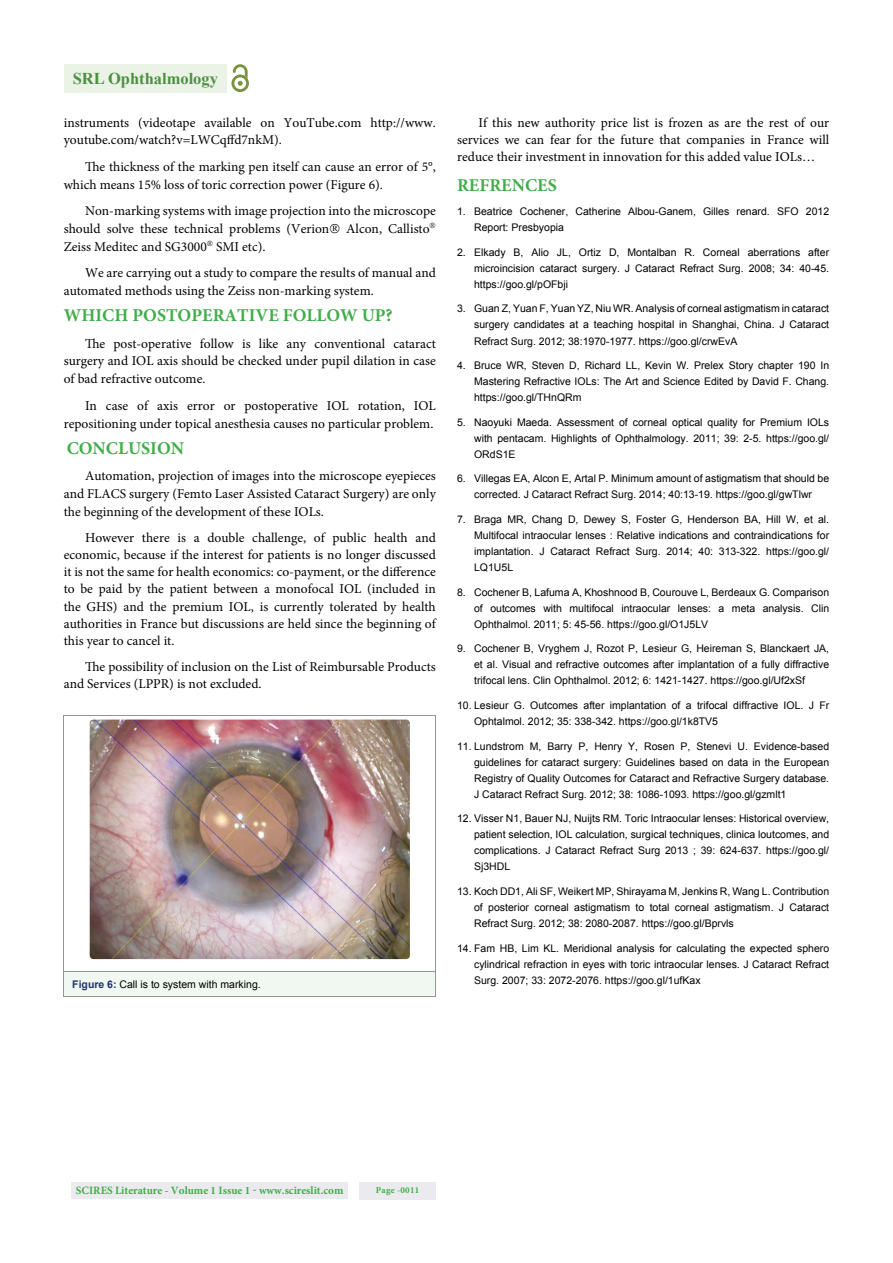
<style>
.page{position:relative;width:893px;height:1263px;background:#fff}
.page>*{position:absolute;margin:0;border:0;box-sizing:border-box;transform-origin:0 0}
.t1{font:700 18px "Minion Pro";color:#41ad49}
.t2{font:700 16.5px "Times New Roman";color:#4d9041}
.t3{font:13.5px/17.2px "Minion Pro";color:#000}
.t4{font:700 11.25px "Minion Pro";color:#41ad49}
.t5{font:10.5px/16px "Arial";color:#000;text-align:justify}
.t6{font:700 9px "Minion Pro";letter-spacing:.03em;color:#41ad49}
.s1{font-weight:700;color:#20336c}
</style>
<div class="page">
<div style="left:64px;top:64px;width:163px;height:28px;background:#eaf3e6"></div>
<img style="left:233px;top:64px;width:5px;height:9px">
<img style="left:231px;top:75px;width:18px;height:17px">
<svg style="left:238px;top:64px;width:10px;height:22px"></svg>
<div style="left:72px;top:1182px;width:276px;height:17px;background:#ebeaef"></div>
<div style="left:359px;top:1182px;width:77px;height:17px;background:#ebeaef"></div>
<div style="left:64px;top:972px;width:372px;height:25px;background:#f0f8f1"></div>
<hr style="left:64px;top:715px;width:1px;height:257px;background:#939598">
<hr style="left:64px;top:996px;width:372px;height:1px;background:#939598">
<img style="left:90px;top:720px;width:320px;height:239px;border-radius:4px">
<h2 class="t2" style="left:73px;top:69px;width:147px">SRL Ophthalmology</h2>
<p class="t3" style="left:64px;top:114px;width:374px;line-height:17.9px">instruments (videotape available on YouTube.com http://www. youtube.com/watch?v=LWCqffd7nkM).</p>
<p class="t3" style="left:64px;top:159px;width:374px;line-height:17.9px;text-indent:21px">The thickness of the marking pen itself can cause an error of 5°, which means 15% loss of toric correction power (Figure 6).</p>
<p class="t3" style="left:64px;top:203px;width:374px;line-height:17.9px;text-indent:21px">Non-marking systems with image projection into the microscope should solve these technical problems (Verion</p>
<p class="t3" style="left:346px;top:221px;width:85px">Alcon, Callisto</p>
<p class="t3" style="left:85px;top:234px;width:352px;line-height:26.4px;text-indent:-21px">Zeiss Meditec and SG3000 SMI etc).<br>We are carrying out a study to compare the results of manual and</p>
<p class="t3" style="left:64px;top:283px;width:312px">automated methods using the Zeiss non-marking system.</p>
<h1 class="t1" style="left:64px;top:308px;width:330px">WHICH POSTOPERATIVE FOLLOW UP?</h1>
<p class="t3" style="left:64px;top:335px;width:374px;line-height:17.9px;text-align:justify;text-indent:21px">The post-operative follow is like any conventional cataract surgery and IOL axis should be checked under pupil dilation in case of bad refractive outcome.</p>
<p class="t3" style="left:64px;top:397px;width:374px;line-height:17.9px;text-align:right">In case of axis error or postoperative IOL rotation, IOL repositioning under topical anesthesia causes no particular problem.</p>
<h1 class="t1" style="left:67px;top:441px;width:119px">CONCLUSION</h1>
<p class="t3" style="left:64px;top:468px;width:374px;line-height:17.9px;text-align:justify;text-indent:21px">Automation, projection of images into the microscope eyepieces and FLACS surgery (Femto Laser Assisted Cataract Surgery) are only the beginning of the development of these IOLs.</p>
<p class="t3" style="left:64px;top:530px;width:374px;text-align:justify;text-indent:21px">However there is a double challenge, of public health and economic, because if the interest for patients is no longer discussed it is not the same for health economics: co-payment, or the difference to be paid by the patient between a monofocal IOL (included in the GHS) and the premium IOL, is currently tolerated by health authorities in France but discussions are held since the beginning of this year to cancel it.</p>
<p class="t3" style="left:64px;top:659px;width:374px;text-indent:21px">The possibility of inclusion on the List of Reimbursable Products and Services (LPPR) is not excluded.</p>
<p class="t5" style="left:72px;top:976px;width:190px"><span class="s1">Figure 6:</span> Call is to system with marking.</p>
<p class="t3" style="left:457px;top:115px;width:374px;text-align:justify;text-indent:21px">If this new authority price list is frozen as are the rest of our services we can fear for the future that companies in France will reduce their investment in innovation for this added value IOLs…</p>
<h1 class="t1" style="left:457px;top:178px;width:101px">REFRENCES</h1>
<p class="t5" style="left:474px;top:203px;width:357px;text-indent:-17px">1. Beatrice Cochener, Catherine Albou-Ganem, Gilles renard. SFO 2012<br>Report: Presbyopia</p>
<p class="t5" style="left:474px;top:244px;width:357px;text-indent:-17px">2. Elkady B, Alio JL, Ortiz D, Montalban R. Corneal aberrations after microincision cataract surgery. J Cataract Refract Surg. 2008; 34: 40-45. https://goo.gl/pOFbji</p>
<p class="t5" style="left:474px;top:301px;width:357px;text-indent:-17px">3. Guan Z, Yuan F, Yuan YZ, Niu WR. Analysis of corneal astigmatism in cataract surgery candidates at a teaching hospital in Shanghai, China. J Cataract Refract Surg. 2012; 38:1970-1977. https://goo.gl/crwEvA</p>
<p class="t5" style="left:474px;top:357px;width:357px;text-indent:-17px">4. Bruce WR, Steven D, Richard LL, Kevin W. Prelex Story chapter 190 In Mastering Refractive IOLs: The Art and Science Edited by David F. Chang. https://goo.gl/THnQRm</p>
<p class="t5" style="left:474px;top:414px;width:357px;text-indent:-17px">5. Naoyuki Maeda. Assessment of corneal optical quality for Premium IOLs with pentacam. Highlights of Ophthalmology. 2011; 39: 2-5. https://goo.gl/ ORdS1E</p>
<p class="t5" style="left:457px;top:471px;width:374px;text-align:center">6. Villegas EA, Alcon E, Artal P. Minimum amount of astigmatism that should be corrected. J Cataract Refract Surg. 2014; 40:13-19. https://goo.gl/gwTlwr</p>
<p class="t5" style="left:474px;top:511px;width:357px;text-indent:-17px">7. Braga MR, Chang D, Dewey S, Foster G, Henderson BA, Hill W, et al.<br>Multifocal intraocular lenses : Relative indications and contraindications for implantation. J Cataract Refract Surg. 2014; 40: 313-322. https://goo.gl/ LQ1U5L</p>
<p class="t5" style="left:474px;top:584px;width:357px;text-indent:-17px">8. Cochener B, Lafuma A, Khoshnood B, Courouve L, Berdeaux G. Comparison of outcomes with multifocal intraocular lenses: a meta analysis. Clin Ophthalmol. 2011; 5: 45-56. https://goo.gl/O1J5LV</p>
<p class="t5" style="left:474px;top:641px;width:357px;text-indent:-17px">9. Cochener B, Vryghem J, Rozot P, Lesieur G, Heireman S, Blanckaert JA, et al. Visual and refractive outcomes after implantation of a fully diffractive trifocal lens. Clin Ophthalmol. 2012; 6: 1421-1427. https://goo.gl/Uf2xSf</p>
<p class="t5" style="left:474px;top:697px;width:357px;text-indent:-17px">10. Lesieur G. Outcomes after implantation of a trifocal diffractive IOL. J Fr<br>Ophtalmol. 2012; 35: 338-342. https://goo.gl/1k8TV5</p>
<p class="t5" style="left:474px;top:738px;width:357px;text-indent:-17px">11. Lundstrom M, Barry P, Henry Y, Rosen P, Stenevi U. Evidence-based guidelines for cataract surgery: Guidelines based on data in the European Registry of Quality Outcomes for Cataract and Refractive Surgery database.<br>J Cataract Refract Surg. 2012; 38: 1086-1093. https://goo.gl/gzmlt1</p>
<p class="t5" style="left:474px;top:811px;width:357px;text-indent:-17px">12. Visser N1, Bauer NJ, Nuijts RM. Toric Intraocular lenses: Historical overview, patient selection, IOL calculation, surgical techniques, clinica loutcomes, and complications. J Cataract Refract Surg 2013 ; 39: 624-637. https://goo.gl/ Sj3HDL</p>
<p class="t5" style="left:474px;top:883px;width:357px;text-indent:-17px">13. Koch DD1, Ali SF, Weikert MP, Shirayama M, Jenkins R, Wang L. Contribution of posterior corneal astigmatism to total corneal astigmatism. J Cataract Refract Surg. 2012; 38: 2080-2087. https://goo.gl/Bprvls</p>
<p class="t5" style="left:474px;top:940px;width:357px;text-indent:-17px">14. Fam HB, Lim KL. Meridional analysis for calculating the expected sphero cylindrical refraction in eyes with toric intraocular lenses. J Cataract Refract Surg. 2007; 33: 2072-2076. https://goo.gl/1ufKax</p>
<p class="t4" style="left:76px;top:1186px;width:269px">SCIRES Literature - Volume 1 Issue 1 - www.scireslit.com</p>
<p class="t6" style="left:376px;top:1186px;width:45px">Page -0011</p>
</div>
